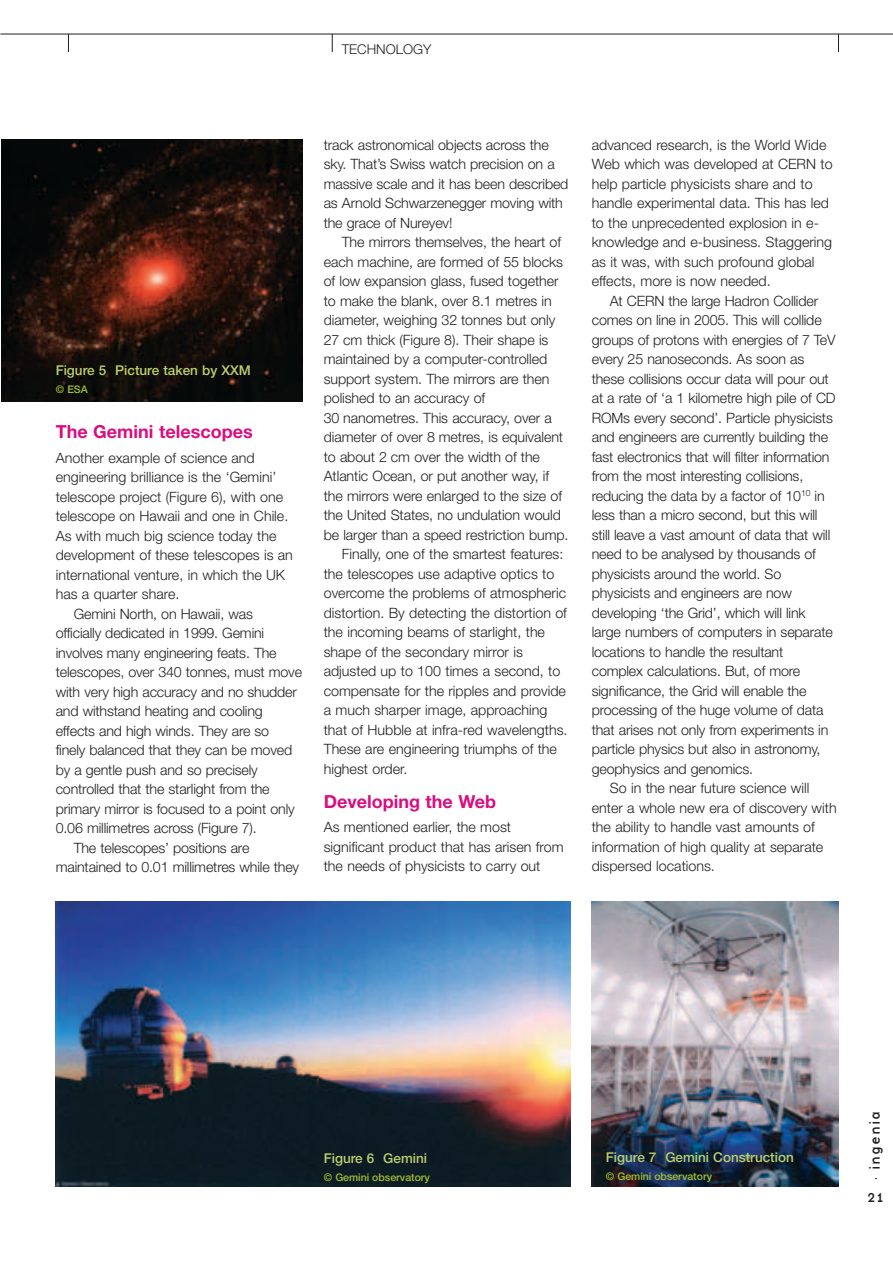
<style>
.page{position:relative;width:893px;height:1263px;background:#fff}
.page>*{position:absolute;margin:0;border:0;box-sizing:border-box;transform-origin:0 0}
.t1{font:700 18px "Helvetica Neue";color:#d90e81}
.t2{font:300 14.25px/19.5px "Helvetica Neue";letter-spacing:-.005em;color:#231f20}
.t3{font:500 13.5px "Helvetica Neue";color:#bbcf6e}
.t4{font:300 13.5px "Helvetica Neue";color:#231f20}
.t5{font:13.5px "Base Nine";letter-spacing:.065em;color:#231f20}
.t6{font:500 10.5px "Helvetica Neue";color:#a2c02f}
</style>
<div class="page">
<hr style="left:0;top:34px;width:892px;height:1px;background:#231f20">
<svg style="left:838px;top:35px;width:1px;height:17px"></svg>
<svg style="left:332px;top:34px;width:1px;height:18px"></svg>
<svg style="left:68px;top:35px;width:1px;height:17px"></svg>
<img style="left:1px;top:140px;width:301px;height:262px">
<img style="left:56px;top:901px;width:514px;height:285px">
<img style="left:591px;top:901px;width:247px;height:285px">
<p class="t4" style="left:342px;top:44px;width:91px">TECHNOLOGY</p>
<p class="t3" style="left:56px;top:365px;width:197px">Figure 5 Picture taken by XXM</p>
<p class="t6" style="left:56px;top:385px;width:34px">© ESA</p>
<p class="t1" style="left:56px;top:425px;width:198px">The Gemini telescopes</p>
<p class="t2" style="left:56px;top:449px;width:200px">Another example of science and</p>
<p class="t2" style="left:56px;top:469px;width:222px">engineering brilliance is the ‘Gemini’</p>
<p class="t2" style="left:56px;top:488px;width:229px">telescope project (Figure 6), with one</p>
<p class="t2" style="left:56px;top:508px;width:234px">telescope on Hawaii and one in Chile.</p>
<p class="t2" style="left:56px;top:527px;width:222px">As with much big science today the</p>
<p class="t2" style="left:56px;top:547px;width:239px">development of these telescopes is an</p>
<p class="t2" style="left:56px;top:566px;width:231px">international venture, in which the UK</p>
<p class="t2" style="left:56px;top:586px;width:125px">has a quarter share.</p>
<p class="t2" style="left:74px;top:605px;width:181px">Gemini North, on Hawaii, was</p>
<p class="t2" style="left:56px;top:625px;width:210px">officially dedicated in 1999. Gemini</p>
<p class="t2" style="left:56px;top:644px;width:222px">involves many engineering feats. The</p>
<p class="t2" style="left:56px;top:664px;width:248px">telescopes, over 340 tonnes, must move</p>
<p class="t2" style="left:56px;top:683px;width:243px">with very high accuracy and no shudder</p>
<p class="t2" style="left:56px;top:703px;width:209px">and withstand heating and cooling</p>
<p class="t2" style="left:56px;top:722px;width:215px">effects and high winds. They are so</p>
<p class="t2" style="left:56px;top:742px;width:238px">finely balanced that they can be moved</p>
<p class="t2" style="left:56px;top:761px;width:204px">by a gentle push and so precisely</p>
<p class="t2" style="left:56px;top:781px;width:215px">controlled that the starlight from the</p>
<p class="t2" style="left:56px;top:800px;width:240px">primary mirror is focused to a point only</p>
<p class="t2" style="left:56px;top:820px;width:202px">0.06 millimetres across (Figure 7).</p>
<p class="t2" style="left:74px;top:839px;width:177px">The telescopes’ positions are</p>
<p class="t2" style="left:56px;top:859px;width:245px">maintained to 0.01 millimetres while they</p>
<p class="t2" style="left:324px;top:136px;width:246px">track astronomical objects across the sky. That’s Swiss watch precision on a massive scale and it has been described as Arnold Schwarzenegger moving with the grace of Nureyev!</p>
<p class="t2" style="left:342px;top:234px;width:221px">The mirrors themselves, the heart of</p>
<p class="t2" style="left:324px;top:253px;width:241px">each machine, are formed of 55 blocks</p>
<p class="t2" style="left:324px;top:273px;width:236px">of low expansion glass, fused together</p>
<p class="t2" style="left:324px;top:292px;width:229px">to make the blank, over 8.1 metres in</p>
<p class="t2" style="left:324px;top:312px;width:233px">diameter, weighing 32 tonnes but only</p>
<p class="t2" style="left:324px;top:331px;width:226px">27 cm thick (Figure 8). Their shape is</p>
<p class="t2" style="left:324px;top:351px;width:225px">maintained by a computer-controlled</p>
<p class="t2" style="left:324px;top:370px;width:227px">support system. The mirrors are then</p>
<p class="t2" style="left:324px;top:390px;width:163px">polished to an accuracy of</p>
<p class="t2" style="left:324px;top:409px;width:230px">30 nanometres. This accuracy, over a</p>
<p class="t2" style="left:324px;top:429px;width:241px">diameter of over 8 metres, is equivalent</p>
<p class="t2" style="left:324px;top:448px;width:218px">to about 2 cm over the width of the</p>
<p class="t2" style="left:324px;top:468px;width:227px">Atlantic Ocean, or put another way, if</p>
<p class="t2" style="left:324px;top:487px;width:240px">the mirrors were enlarged to the size of</p>
<p class="t2" style="left:324px;top:507px;width:239px">the United States, no undulation would</p>
<p class="t2" style="left:324px;top:526px;width:246px">be larger than a speed restriction bump.</p>
<p class="t2" style="left:342px;top:546px;width:223px">Finally, one of the smartest features:</p>
<p class="t2" style="left:324px;top:565px;width:232px">the telescopes use adaptive optics to</p>
<p class="t2" style="left:324px;top:585px;width:244px">overcome the problems of atmospheric</p>
<p class="t2" style="left:324px;top:604px;width:245px">distortion. By detecting the distortion of</p>
<p class="t2" style="left:324px;top:624px;width:223px">the incoming beams of starlight, the</p>
<p class="t2" style="left:324px;top:643px;width:201px">shape of the secondary mirror is</p>
<p class="t2" style="left:324px;top:663px;width:238px">adjusted up to 100 times a second, to</p>
<p class="t2" style="left:324px;top:682px;width:244px">compensate for the ripples and provide</p>
<p class="t2" style="left:324px;top:702px;width:225px">a much sharper image, approaching</p>
<p class="t2" style="left:324px;top:721px;width:245px">that of Hubble at infra-red wavelengths.</p>
<p class="t2" style="left:324px;top:741px;width:235px">These are engineering triumphs of the</p>
<p class="t2" style="left:324px;top:760px;width:85px">highest order.</p>
<p class="t1" style="left:324px;top:795px;width:174px">Developing the Web</p>
<p class="t2" style="left:324px;top:819px;width:241px">As mentioned earlier, the most significant product that has arisen from the needs of physicists to carry out</p>
<p class="t2" style="left:591px;top:136px;width:242px">advanced research, is the World Wide Web which was developed at CERN to help particle physicists share and to handle experimental data. This has led to the unprecedented explosion in e&shy;knowledge and e-business. Staggering as it was, with such profound global effects, more is now needed.</p>
<p class="t2" style="left:609px;top:292px;width:210px">At CERN the large Hadron Collider</p>
<p class="t2" style="left:591px;top:312px;width:231px">comes on line in 2005. This will collide</p>
<p class="t2" style="left:591px;top:331px;width:245px">groups of protons with energies of 7 TeV</p>
<p class="t2" style="left:591px;top:351px;width:214px">every 25 nanoseconds. As soon as</p>
<p class="t2" style="left:591px;top:370px;width:238px">these collisions occur data will pour out</p>
<p class="t2" style="left:591px;top:390px;width:245px">at a rate of ‘a 1 kilometre high pile of CD</p>
<p class="t2" style="left:591px;top:409px;width:242px">ROMs every second’. Particle physicists</p>
<p class="t2" style="left:591px;top:429px;width:238px">and engineers are currently building the</p>
<p class="t2" style="left:591px;top:448px;width:239px">fast electronics that will filter information</p>
<p class="t2" style="left:591px;top:468px;width:213px">from the most interesting collisions,</p>
<p class="t2" style="left:591px;top:487px;width:234px">reducing the data by a factor of 10<sup>10</sup> in</p>
<p class="t2" style="left:591px;top:507px;width:227px">less than a micro second, but this will</p>
<p class="t2" style="left:591px;top:526px;width:240px">still leave a vast amount of data that will</p>
<p class="t2" style="left:591px;top:546px;width:225px">need to be analysed by thousands of</p>
<p class="t2" style="left:591px;top:565px;width:191px">physicists around the world. So</p>
<p class="t2" style="left:591px;top:585px;width:202px">physicists and engineers are now</p>
<p class="t2" style="left:591px;top:604px;width:215px">developing ‘the Grid’, which will link</p>
<p class="t2" style="left:591px;top:624px;width:242px">large numbers of computers in separate</p>
<p class="t2" style="left:591px;top:643px;width:193px">locations to handle the resultant</p>
<p class="t2" style="left:591px;top:663px;width:210px">complex calculations. But, of more</p>
<p class="t2" style="left:591px;top:682px;width:216px">significance, the Grid will enable the</p>
<p class="t2" style="left:591px;top:702px;width:233px">processing of the huge volume of data</p>
<p class="t2" style="left:591px;top:721px;width:238px">that arises not only from experiments in</p>
<p class="t2" style="left:591px;top:741px;width:230px">particle physics but also in astronomy,</p>
<p class="t2" style="left:591px;top:760px;width:163px">geophysics and genomics.</p>
<p class="t2" style="left:609px;top:780px;width:201px">So in the near future science will</p>
<p class="t2" style="left:591px;top:799px;width:246px">enter a whole new era of discovery with</p>
<p class="t2" style="left:591px;top:819px;width:224px">the ability to handle vast amounts of</p>
<p class="t2" style="left:591px;top:838px;width:233px">information of high quality at separate</p>
<p class="t2" style="left:591px;top:858px;width:125px">dispersed locations.</p>
<p class="t3" style="left:324px;top:1153px;width:105px">Figure 6 Gemini</p>
<p class="t6" style="left:324px;top:1173px;width:108px">© Gemini observatory</p>
<p class="t3" style="left:605px;top:1153px;width:189px">Figure 7 Gemini Construction</p>
<p class="t6" style="left:605px;top:1173px;width:108px">© Gemini observatory</p>
<p class="t5" style="left:870px;top:1170px;width:61px;rotate:-90deg">ingenia</p>
<p class="t5" style="left:866px;top:1193px;width:19px">21</p>
</div>
